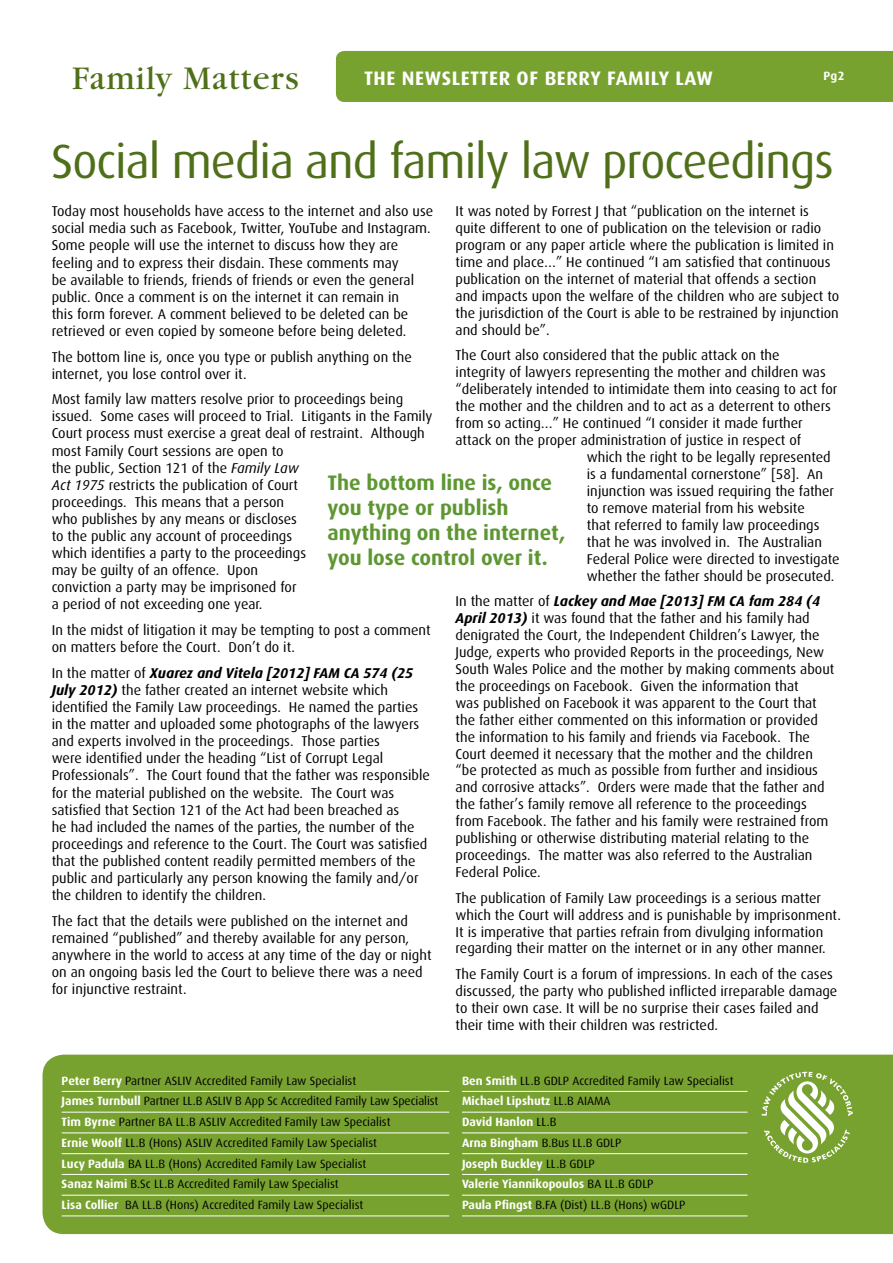
<style>
.page{position:relative;width:893px;height:1263px;background:#fff}
.page>*{position:absolute;margin:0;border:0;box-sizing:border-box;transform-origin:0 0}
.t1{font:48px "Dax";letter-spacing:-.02em;color:#4f6f19}
.t2{font:34.5px "Garamond";letter-spacing:.03em;color:#4f6f19}
.t3{font:700 21px/25.2px "Dax";color:#5e9732}
.t4{font:700 19.5px "Dax";letter-spacing:.03em;color:#fff}
.t5{font:14.25px/17.1px "Dax";color:#000}
.t6{font:12px/20.7px "Dax";color:#000}
.t7{font:700 12px "Dax";color:#fff}
.s1{font-style:italic}
.s2{font-weight:700;font-style:italic}
.s3{font-weight:700;color:#fff}
</style>
<div class="page">
<div style="left:43px;top:1054px;width:850px;height:180px;background:#78a22f"></div>
<div style="left:336px;top:51px;width:557px;height:51px;background:#78a22f"></div>
<hr style="left:62px;top:1091px;width:387px;height:1px;background:#fff">
<hr style="left:62px;top:1112px;width:387px;height:1px;background:#fff">
<hr style="left:62px;top:1132px;width:387px;height:1px;background:#fff">
<hr style="left:62px;top:1153px;width:387px;height:1px;background:#fff">
<hr style="left:62px;top:1174px;width:387px;height:1px;background:#fff">
<hr style="left:62px;top:1195px;width:387px;height:1px;background:#fff">
<hr style="left:62px;top:1215px;width:387px;height:1px;background:#fff">
<hr style="left:462px;top:1091px;width:285px;height:1px;background:#fff">
<hr style="left:462px;top:1112px;width:285px;height:1px;background:#fff">
<hr style="left:462px;top:1132px;width:285px;height:1px;background:#fff">
<hr style="left:462px;top:1153px;width:285px;height:1px;background:#fff">
<hr style="left:462px;top:1174px;width:285px;height:1px;background:#fff">
<hr style="left:462px;top:1195px;width:285px;height:1px;background:#fff">
<hr style="left:462px;top:1215px;width:285px;height:1px;background:#fff">
<svg style="left:762px;top:1072px;width:91px;height:91px"></svg>
<h2 class="t2" style="left:72px;top:60px;width:228px">Family Matters</h2>
<h3 class="t4" style="left:364px;top:67px;width:350px">THE NEWSLETTER OF BERRY FAMILY LAW</h3>
<p class="t7" style="left:823px;top:69px;width:23px">Pg2</p>
<h1 class="t1" style="left:51px;top:134px;width:784px">Social media and family law proceedings</h1>
<p class="t5" style="left:52px;top:203px;width:383px">Today most households have access to the internet and also use social media such as Facebook, Twitter, YouTube and Instagram.<br>Some people will use the internet to discuss how they are feeling and to express their disdain. These comments may<br>be available to friends, friends of friends or even the general public. Once a comment is on the internet it can remain in<br>this form forever. A comment believed to be deleted can be retrieved or even copied by someone before being deleted.</p>
<p class="t5" style="left:52px;top:348px;width:362px">The bottom line is, once you type or publish anything on the internet, you lose control over it.</p>
<p class="t5" style="left:52px;top:391px;width:382px">Most family law matters resolve prior to proceedings being issued. Some cases will proceed to Trial. Litigants in the Family Court process must exercise a great deal of restraint. Although most Family Court sessions are open to<br>the public, Section 121 of the <span class="s1">Family Law<br>Act 1975</span> restricts the publication of Court<br>proceedings. This means that a person<br>who publishes by any means or discloses<br>to the public any account of proceedings<br>which identifies a party to the proceedings<br>may be guilty of an offence. Upon<br>conviction a party may be imprisoned for<br>a period of not exceeding one year.</p>
<p class="t5" style="left:52px;top:622px;width:380px">In the midst of litigation it may be tempting to post a comment on matters before the Court. Don’t do it.</p>
<p class="t5" style="left:52px;top:664px;width:380px">In the matter of <span class="s2">Xuarez and Vitela [2012] FAM CA 574 (25<br>July 2012)</span> the father created an internet website which identified the Family Law proceedings. He named the parties in the matter and uploaded some photographs of the lawyers and experts involved in the proceedings. Those parties<br>were identified under the heading “List of Corrupt Legal Professionals”. The Court found that the father was responsible for the material published on the website. The Court was satisfied that Section 121 of the Act had been breached as<br>he had included the names of the parties, the number of the proceedings and reference to the Court. The Court was satisfied that the published content readily permitted members of the public and particularly any person knowing the family and/or the children to identify the children.</p>
<p class="t5" style="left:52px;top:912px;width:381px">The fact that the details were published on the internet and remained “published” and thereby available for any person, anywhere in the world to access at any time of the day or night on an ongoing basis led the Court to believe there was a need for injunctive restraint.</p>
<p class="t5" style="left:456px;top:203px;width:385px">It was noted by Forrest J that “publication on the internet is quite different to one of publication on the television or radio program or any paper article where the publication is limited in time and place…” He continued “I am satisfied that continuous publication on the internet of material that offends a section and impacts upon the welfare of the children who are subject to the jurisdiction of the Court is able to be restrained by injunction and should be”.</p>
<p class="t5" style="left:456px;top:347px;width:326px">The Court also considered that the public attack on the</p>
<p class="t5" style="left:456px;top:364px;width:372px">integrity of lawyers representing the mother and children was</p>
<p class="t5" style="left:456px;top:381px;width:383px">“deliberately intended to intimidate them into ceasing to act for</p>
<p class="t5" style="left:456px;top:398px;width:377px">the mother and the children and to act as a deterrent to others</p>
<p class="t5" style="left:456px;top:415px;width:349px">from so acting…” He continued “I consider it made further</p>
<p class="t5" style="left:456px;top:432px;width:347px">attack on the proper administration of justice in respect of</p>
<p class="t5" style="left:587px;top:449px;width:245px">which the right to be legally represented</p>
<p class="t5" style="left:587px;top:465px;width:238px">is a fundamental cornerstone” [58]. An</p>
<p class="t5" style="left:587px;top:482px;width:249px">injunction was issued requiring the father</p>
<p class="t5" style="left:587px;top:499px;width:219px">to remove material from his website</p>
<p class="t5" style="left:587px;top:516px;width:234px">that referred to family law proceedings</p>
<p class="t5" style="left:587px;top:533px;width:237px">that he was involved in. The Australian</p>
<p class="t5" style="left:587px;top:550px;width:254px">Federal Police were directed to investigate</p>
<p class="t5" style="left:587px;top:567px;width:249px">whether the father should be prosecuted.</p>
<p class="t5" style="left:456px;top:593px;width:380px">In the matter of <span class="s2">Lackey and Mae [2013] FM CA fam 284 (4<br>April 2013)</span> it was found that the father and his family had denigrated the Court, the Independent Children’s Lawyer, the Judge, experts who provided Reports in the proceedings, New South Wales Police and the mother by making comments about the proceedings on Facebook. Given the information that<br>was published on Facebook it was apparent to the Court that the father either commented on this information or provided the information to his family and friends via Facebook. The Court deemed it necessary that the mother and the children “be protected as much as possible from further and insidious and corrosive attacks”. Orders were made that the father and the father’s family remove all reference to the proceedings from Facebook. The father and his family were restrained from publishing or otherwise distributing material relating to the proceedings. The matter was also referred to the Australian Federal Police.</p>
<p class="t5" style="left:456px;top:889px;width:387px">The publication of Family Law proceedings is a serious matter which the Court will address and is punishable by imprisonment.<br>It is imperative that parties refrain from divulging information regarding their matter on the internet or in any other manner.</p>
<p class="t5" style="left:456px;top:966px;width:383px">The Family Court is a forum of impressions. In each of the cases discussed, the party who published inflicted irreparable damage to their own case. It will be no surprise their cases failed and their time with their children was restricted.</p>
<h3 class="t3" style="left:327px;top:470px;width:240px">The bottom line is, once you type or publish anything on the internet, you lose control over it.</h3>
<p class="t6" style="left:62px;top:1070px;width:378px"><span class="s3">Peter Berry</span> Partner ASLIV Accredited Family Law Specialist<br><span class="s3">James Turnbull</span> Partner LL.B ASLIV B App Sc Accredited Family Law Specialist <span class="s3">Tim Byrne</span> Partner BA LL.B ASLIV Accredited Family Law Specialist<br><span class="s3">Ernie Woolf</span> LL.B (Hons) ASLIV Accredited Family Law Specialist<br><span class="s3">Lucy Padula</span> BA LL.B (Hons) Accredited Family Law Specialist<br><span class="s3">Sanaz Naimi</span> B.Sc LL.B Accredited Family Law Specialist<br><span class="s3">Lisa Collier</span> BA LL.B (Hons) Accredited Family Law Specialist</p>
<p class="t6" style="left:462px;top:1070px;width:273px"><span class="s3">Ben Smith</span> LL.B GDLP Accredited Family Law Specialist <span class="s3">Michael Lipshutz</span> LL.B AIAMA<br><span class="s3">David Hanlon</span> LL.B<br><span class="s3">Arna Bingham</span> B.Bus LL.B GDLP<br><span class="s3">Joseph Buckley</span> LL.B GDLP<br><span class="s3">Valerie Yiannikopoulos</span> BA LL.B GDLP<br><span class="s3">Paula Pfingst</span> B.FA (Dist) LL.B (Hons) wGDLP</p>
</div>
